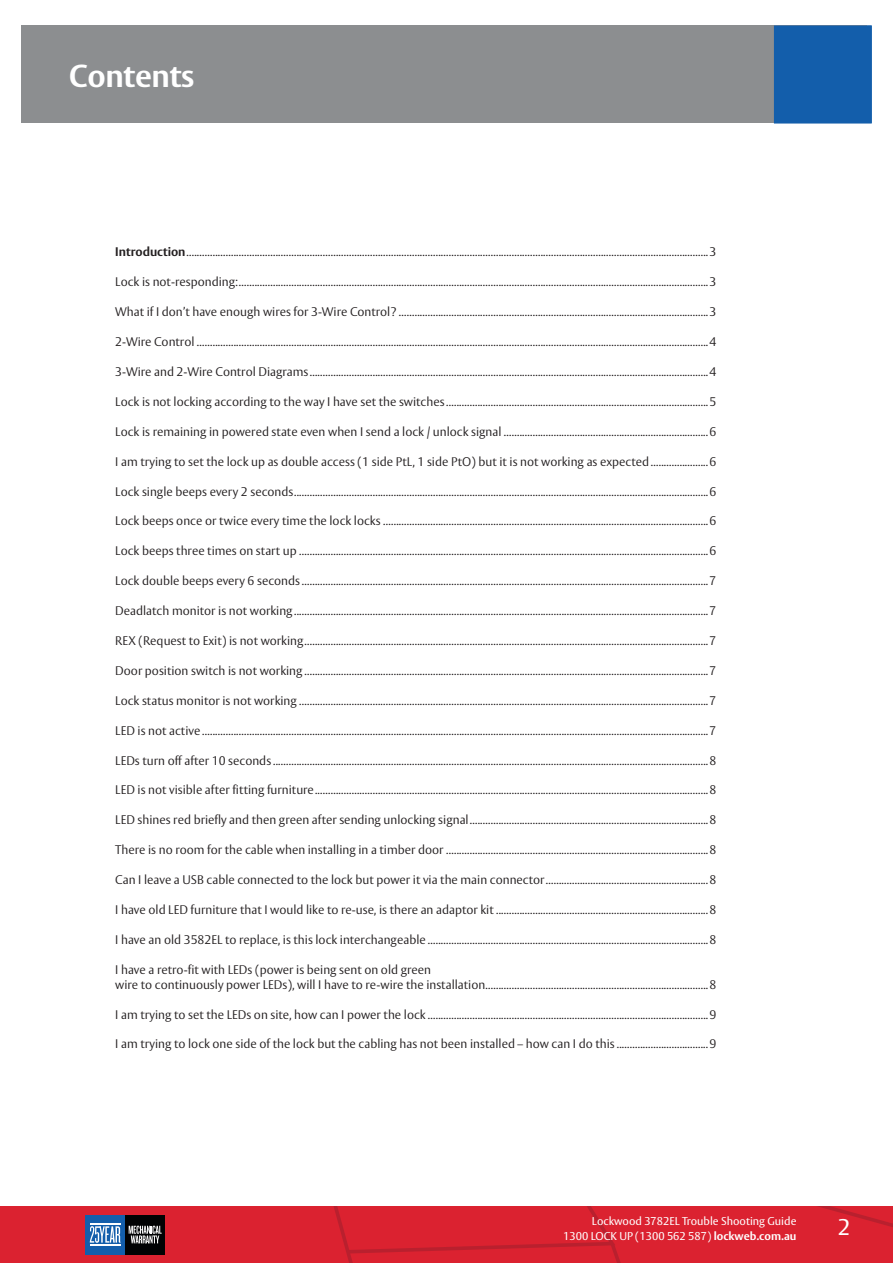
<style>
.page{position:relative;width:893px;height:1263px;background:#fff}
.page>*{position:absolute;margin:0;border:0;box-sizing:border-box;transform-origin:0 0}
.Cover_Head1{font:700 31.5px "ASSA Vesta";letter-spacing:-.01em;color:#fff}
.t1{font:22.5px "ASSA Vesta";color:#fff}
.Page_Contents_Descri{font:300 12.3px/15px "ASSA Vesta";color:#231f20}
.t2{font:11.25px/15px "ASSA Vesta";color:#fff;text-align:right}
.s1{font-weight:700}
</style>
<div class="page">
<svg style="left:0;top:1206px;width:893px;height:57px;background:#d02534"></svg>
<hr style="left:90px;top:1224px;width:30px;height:1px;background:#fff">
<hr style="left:90px;top:1244px;width:30px;height:1px;background:#fff">
<div style="left:21px;top:26px;width:846px;height:97px;background:#8c8e90"></div>
<div style="left:774px;top:26px;width:98px;height:97px;background:#135eab"></div>
<p class="Cover_Head1" style="left:69px;top:56px;width:126px">Contents</p>
<p class="Page_Contents_Descri" style="left:115px;top:245px;width:602px"><span class="s1">Introduction</span>.......................................................................................................................................................................................................3</p>
<p class="Page_Contents_Descri" style="left:115px;top:275px;width:602px">Lock is not-responding:...................................................................................................................................................................................3</p>
<p class="Page_Contents_Descri" style="left:115px;top:305px;width:602px">What if I don’t have enough wires for 3-Wire Control? ......................................................................................................................3</p>
<p class="Page_Contents_Descri" style="left:115px;top:335px;width:602px">2-Wire Control ...................................................................................................................................................................................................4</p>
<p class="Page_Contents_Descri" style="left:115px;top:365px;width:602px">3-Wire and 2-Wire Control Diagrams........................................................................................................................................................4</p>
<p class="Page_Contents_Descri" style="left:115px;top:395px;width:602px">Lock is not locking according to the way I have set the switches....................................................................................................5</p>
<p class="Page_Contents_Descri" style="left:115px;top:424px;width:602px">Lock is remaining in powered state even when I send a lock / unlock signal ..............................................................................6</p>
<p class="Page_Contents_Descri" style="left:115px;top:454px;width:602px">I am trying to set the lock up as double access (1 side PtL, 1 side PtO) but it is not working as expected......................6</p>
<p class="Page_Contents_Descri" style="left:115px;top:484px;width:602px">Lock single beeps every 2 seconds..............................................................................................................................................................6</p>
<p class="Page_Contents_Descri" style="left:115px;top:514px;width:602px">Lock beeps once or twice every time the lock locks ............................................................................................................................6</p>
<p class="Page_Contents_Descri" style="left:115px;top:544px;width:602px">Lock beeps three times on start up ............................................................................................................................................................6</p>
<p class="Page_Contents_Descri" style="left:115px;top:574px;width:602px">Lock double beeps every 6 seconds...........................................................................................................................................................7</p>
<p class="Page_Contents_Descri" style="left:115px;top:604px;width:602px">Deadlatch monitor is not working..............................................................................................................................................................7</p>
<p class="Page_Contents_Descri" style="left:115px;top:634px;width:602px">REX (Request to Exit) is not working..........................................................................................................................................................7</p>
<p class="Page_Contents_Descri" style="left:115px;top:664px;width:602px">Door position switch is not working..........................................................................................................................................................7</p>
<p class="Page_Contents_Descri" style="left:115px;top:693px;width:602px">Lock status monitor is not working ............................................................................................................................................................7</p>
<p class="Page_Contents_Descri" style="left:115px;top:723px;width:602px">LED is not active.................................................................................................................................................................................................7</p>
<p class="Page_Contents_Descri" style="left:115px;top:753px;width:602px">LEDs turn off after 10 seconds......................................................................................................................................................................8</p>
<p class="Page_Contents_Descri" style="left:115px;top:783px;width:602px">LED is not visible after fitting furniture......................................................................................................................................................8</p>
<p class="Page_Contents_Descri" style="left:115px;top:813px;width:602px">LED shines red briefly and then green after sending unlocking signal...........................................................................................8</p>
<p class="Page_Contents_Descri" style="left:115px;top:843px;width:602px">There is no room for the cable when installing in a timber door ....................................................................................................8</p>
<p class="Page_Contents_Descri" style="left:115px;top:873px;width:602px">Can I leave a USB cable connected to the lock but power it via the main connector..............................................................8</p>
<p class="Page_Contents_Descri" style="left:115px;top:903px;width:602px">I have old LED furniture that I would like to re-use, is there an adaptor kit.................................................................................8</p>
<p class="Page_Contents_Descri" style="left:115px;top:932px;width:602px">I have an old 3582EL to replace, is this lock interchangeable ...........................................................................................................8</p>
<p class="Page_Contents_Descri" style="left:115px;top:962px;width:602px">I have a retro-fit with LEDs (power is being sent on old green<br>wire to continuously power LEDs), will I have to re-wire the installation.....................................................................................8</p>
<p class="Page_Contents_Descri" style="left:115px;top:1007px;width:602px">I am trying to set the LEDs on site, how can I power the lock ...........................................................................................................9</p>
<p class="Page_Contents_Descri" style="left:115px;top:1037px;width:602px">I am trying to lock one side of the lock but the cabling has not been installed – how can I do this...................................9</p>
<p class="t2" style="left:563px;top:1214px;width:235px">Lockwood 3782EL Trouble Shooting Guide<br>1300 LOCK UP (1300 562 587) <span class="s1">lockweb.com.au</span></p>
<h2 class="t1" style="left:838px;top:1214px;width:14px">2</h2>
</div>
